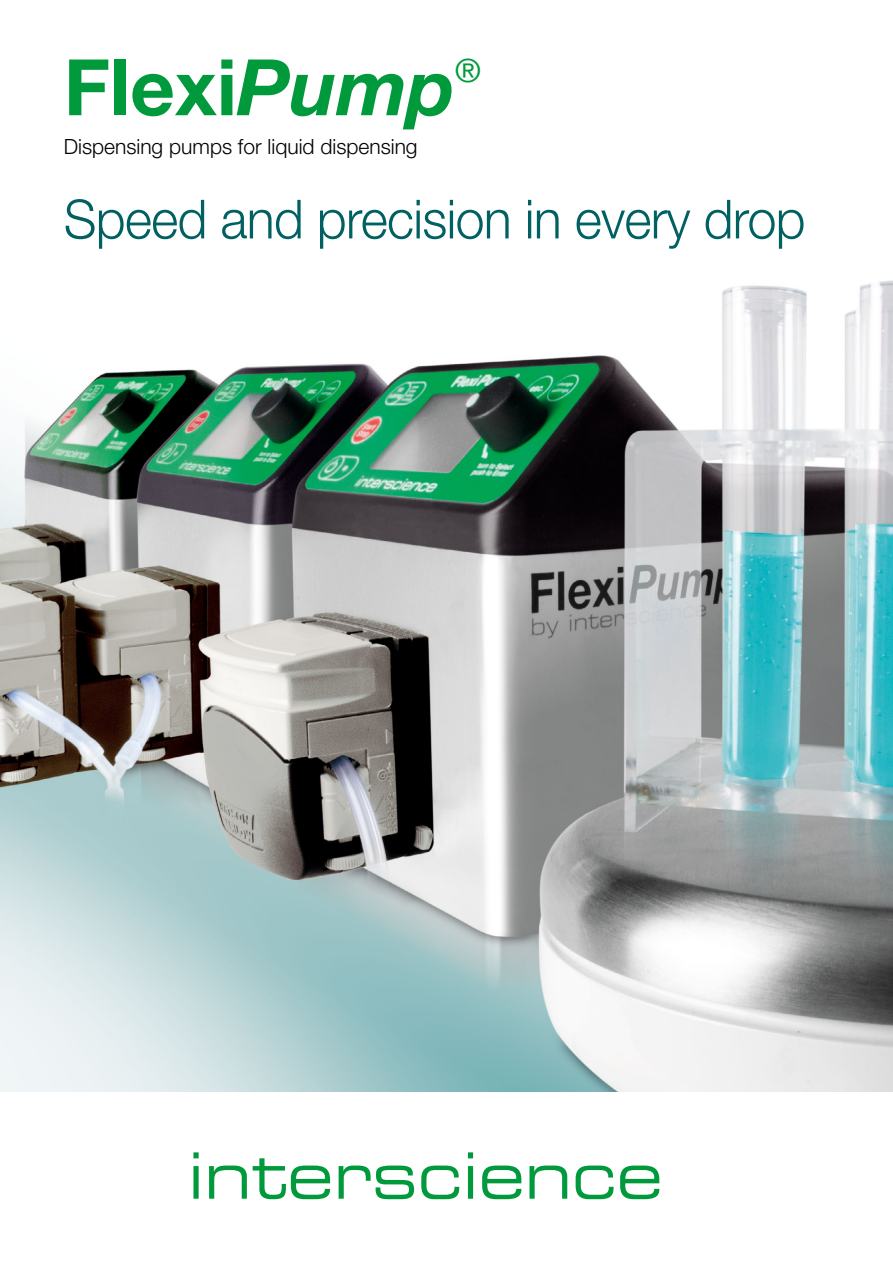
<style>
.page{position:relative;width:893px;height:1263px;background:#fff}
.page>*{position:absolute;margin:0;border:0;box-sizing:border-box;transform-origin:0 0}
.t1{font:700 78px "Helvetica Neue LT Std";color:#009a3c}
.t2{font:300 54px "Helvetica Neue LT Std";letter-spacing:-.01em;color:#006062;scale:.96 1}
.t3{font:32.25px "Helvetica Neue LT Std";color:#009a3c}
.t4{font:300 21px "Helvetica Neue LT Std";color:#000}
.s1{font-style:italic}
</style>
<div class="page">
<img style="left:0;top:280px;width:893px;height:811px">
<svg style="left:193px;top:1152px;width:466px;height:47px"></svg>
<h1 class="t1" style="left:64px;top:39px;width:393px">Flexi<span class="s1">Pump</span></h1>
<h3 class="t3" style="left:455px;top:51px;width:27px">®</h3>
<p class="t4" style="left:64px;top:133px;width:355px">Dispensing pumps for liquid dispensing</p>
<h2 class="t2" style="left:64px;top:186px;width:774px">Speed and precision in every drop</h2>
</div>
